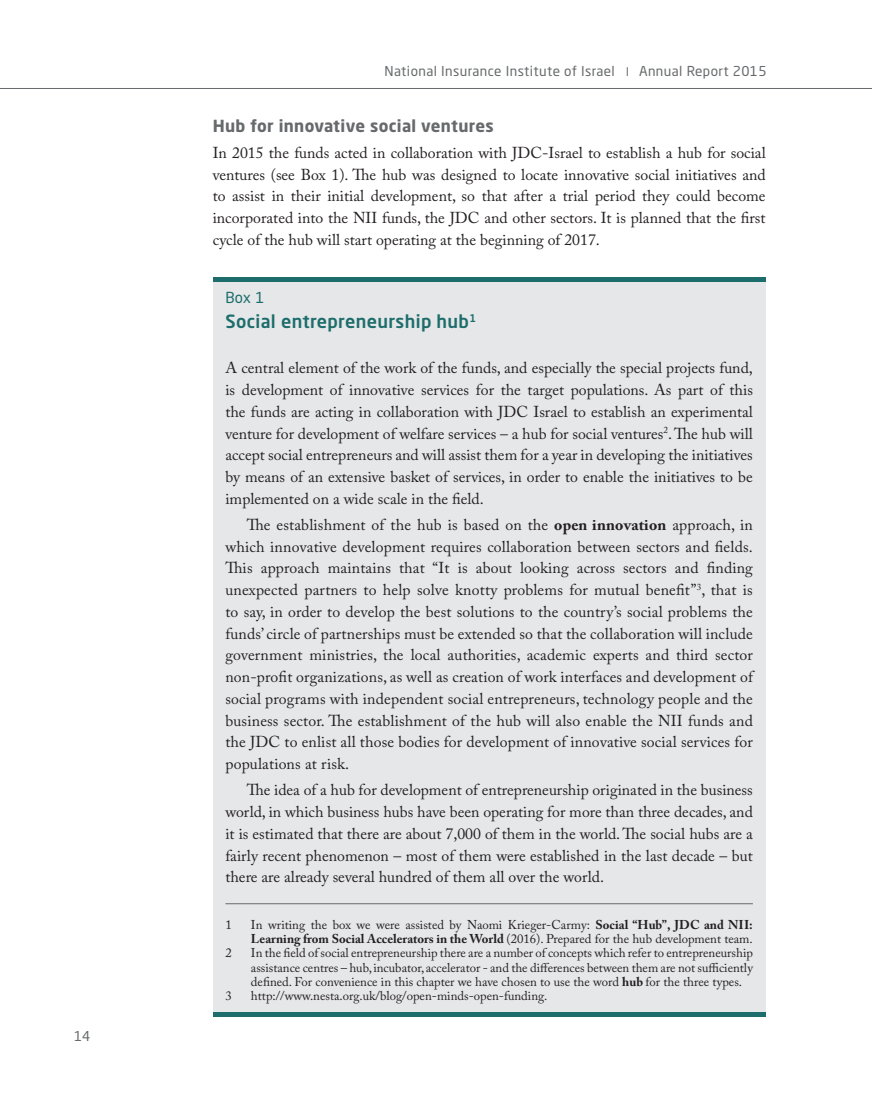
<style>
.page{position:relative;width:872px;height:1106px;background:#fff}
.page>*{position:absolute;margin:0;border:0;box-sizing:border-box;transform-origin:0 0}
.t1{font:500 18px "Neo Sans Std";letter-spacing:.02em;color:#1c6d6b}
.t2{font:700 16.5px "Neo Sans Std";letter-spacing:.02em;color:#676a6c}
.t3{font:15.75px/21.8px "Adobe Caslon Pro";color:#231f20;text-align:justify}
.t4{font:15px "Neo Sans Std";color:#1c6d6b}
.t5{font:13.5px "Neo Sans Std";letter-spacing:.03em;color:#676a6c}
.t6{font:12.75px/14.2px "Adobe Caslon Pro";color:#231f20}
.s1{font-weight:700}
</style>
<div class="page">
<hr style="left:0;top:88px;width:872px;height:1px;background:#676a6c">
<div style="left:213px;top:279px;width:552px;height:667px;background:#e6e7e9"></div>
<div style="left:213px;top:906px;width:552px;height:106px;background:#e6e7e9"></div>
<hr style="left:225px;top:903px;width:528px;height:1px;background:#676a6c">
<hr style="left:213px;top:277px;width:552px;height:4px;background:#1c6d6b">
<div style="left:213px;top:1012px;width:552px;height:5px;background:#1c6d6b"></div>
<p class="t5" style="left:74px;top:1027px;width:18px">14</p>
<p class="t5" style="left:384px;top:63px;width:232px">National Insurance Institute of Israel</p>
<p class="t5" style="left:639px;top:63px;width:129px">Annual Report 2015</p>
<p class="t2" style="left:213px;top:115px;width:283px">Hub for innovative social ventures</p>
<p class="t3" style="left:213px;top:141px;width:554px">In 2015 the funds acted in collaboration with JDC-Israel to establish a hub for social ventures (see Box 1). The hub was designed to locate innovative social initiatives and to assist in their initial development, so that after a trial period they could become incorporated into the NII funds, the JDC and other sectors. It is planned that the first cycle of the hub will start operating at the beginning of 2017.</p>
<p class="t4" style="left:225px;top:288px;width:41px">Box 1</p>
<p class="t1" style="left:225px;top:310px;width:252px">Social entrepreneurship hub<sup>1</sup></p>
<p class="t3" style="left:225px;top:357px;width:529px">A central element of the work of the funds, and especially the special projects fund, is development of innovative services for the target populations. As part of this the funds are acting in collaboration with JDC Israel to establish an experimental venture for development of welfare services – a hub for social ventures<sup>2</sup>. The hub will accept social entrepreneurs and will assist them for a year in developing the initiatives by means of an extensive basket of services, in order to enable the initiatives to be implemented on a wide scale in the field.</p>
<p class="t3" style="left:225px;top:513px;width:529px;text-indent:21px">The establishment of the hub is based on the <span class="s1">open innovation</span> approach, in which innovative development requires collaboration between sectors and fields.<br>This approach maintains that “It is about looking across sectors and finding unexpected partners to help solve knotty problems for mutual benefit”<sup>3</sup>, that is to say, in order to develop the best solutions to the country’s social problems the funds’ circle of partnerships must be extended so that the collaboration will include government ministries, the local authorities, academic experts and third sector non-profit organizations, as well as creation of work interfaces and development of social programs with independent social entrepreneurs, technology people and the business sector. The establishment of the hub will also enable the NII funds and the JDC to enlist all those bodies for development of innovative social services for populations at risk.</p>
<p class="t3" style="left:225px;top:779px;width:529px;text-indent:21px">The idea of a hub for development of entrepreneurship originated in the business world, in which business hubs have been operating for more than three decades, and it is estimated that there are about 7,000 of them in the world. The social hubs are a fairly recent phenomenon – most of them were established in the last decade – but there are already several hundred of them all over the world.</p>
<p class="t6" style="left:225px;top:917px;width:8px">1</p>
<p class="t6" style="left:251px;top:917px;width:503px">In writing the box we were assisted by Naomi Krieger-Carmy: <span class="s1">Social “Hub”, JDC and NII:<br>Learning from Social Accelerators in the World</span> (2016). Prepared for the hub development team.</p>
<p class="t6" style="left:225px;top:945px;width:8px">2</p>
<p class="t6" style="left:251px;top:945px;width:503px;text-align:justify">In the field of social entrepreneurship there are a number of concepts which refer to entrepreneurship assistance centres – hub, incubator, accelerator - and the differences between them are not sufficiently defined. For convenience in this chapter we have chosen to use the word <span class="s1">hub</span> for the three types.</p>
<p class="t6" style="left:225px;top:988px;width:8px">3</p>
<p class="t6" style="left:251px;top:988px;width:298px">http://www.nesta.org.uk/blog/open-minds-open-funding.</p>
</div>
